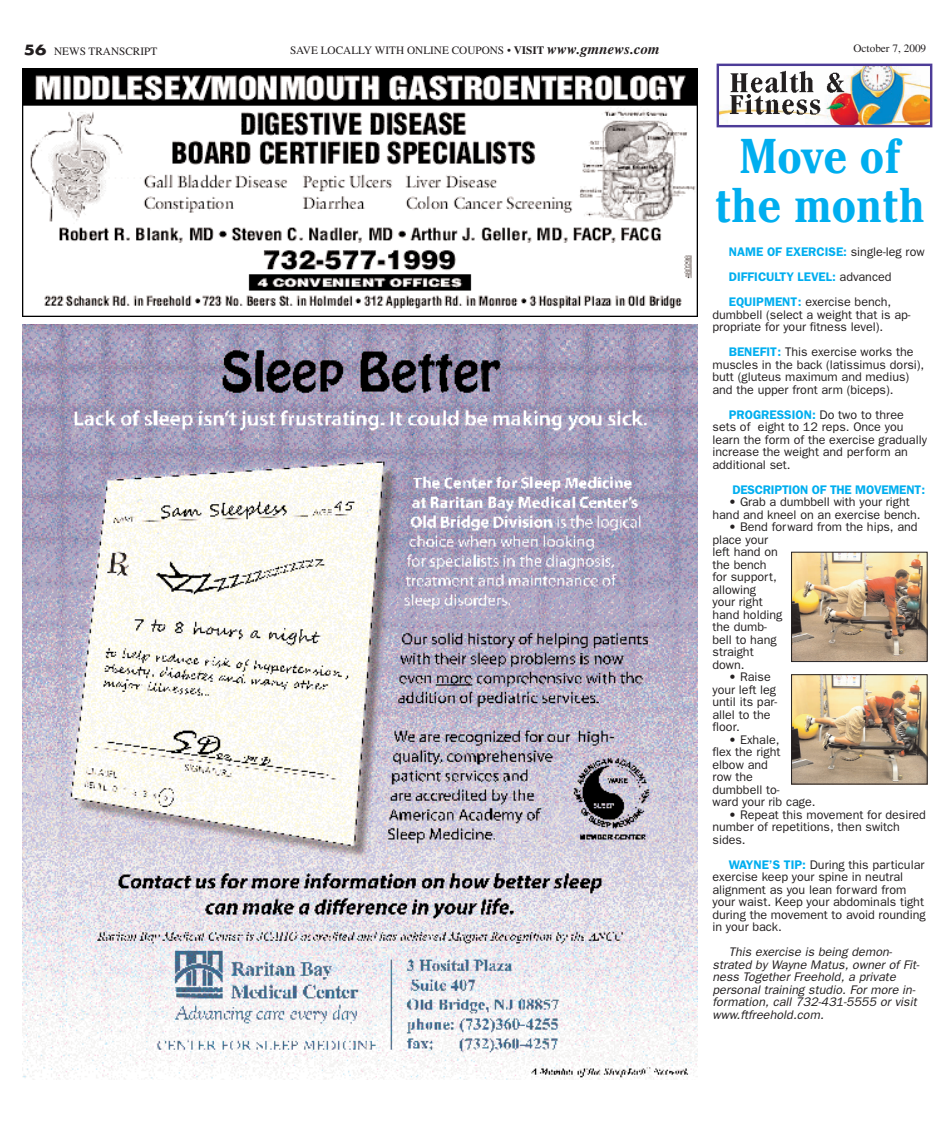
<style>
.page{position:relative;width:950px;height:1125px;background:#fff}
.page>*{position:absolute;margin:0;border:0;box-sizing:border-box;transform-origin:0 0}
.t1{font:700 condensed 48.75px/48.8px "Cheltenham";color:#00aeef;text-align:center}
.t2{font:12.5px/12.5px "Franklin Gothic";color:#231f20}
.t3{font:italic 12.5px/12.5px "Franklin Gothic";letter-spacing:.005em;color:#231f20}
.t4{font:600 12.5px/25px "Franklin Gothic";color:#00aeef}
.t5{font:11.25px "Times";color:#231f20}
.s1{font-family:"Futura";font-weight:700;font-size:13.75px}
.s2{font-weight:700}
.s3{font-weight:700;font-style:italic;font-size:15px}
.s4{font-weight:400;color:#231f20}
.s5{font-weight:600;color:#00aeef}
</style>
<div class="page">
<img style="left:22px;top:324px;width:676px;height:756px">
<img style="left:22px;top:69px;width:676px;height:247px">
<img style="left:716px;top:63px;width:216px;height:65px">
<img style="left:793px;top:554px;width:133px;height:106px">
<div style="left:791px;top:552px;width:137px;height:110px;border:1px solid #231f20"></div>
<img style="left:793px;top:676px;width:133px;height:106px">
<div style="left:791px;top:674px;width:137px;height:110px;border:1px solid #231f20"></div>
<p class="t5" style="left:24px;top:48px;width:135px"><span class="s1">56</span> NEWS TRANSCRIPT</p>
<p class="t5" style="left:290px;top:47px;width:371px">SAVE LOCALLY WITH ONLINE COUPONS • <span class="s2">VISIT</span> <span class="s3">www.gmnews.com</span></p>
<p class="t5" style="left:854px;top:44px;width:74px">October 7, 2009</p>
<h1 class="t1" style="left:715px;top:136px;width:211px">Move of the month</h1>
<p class="t4" style="left:729px;top:239px;width:197px">NAME OF EXERCISE: <span class="s4">single-leg row<br></span>DIFFICULTY LEVEL: <span class="s4">advanced<br></span>EQUIPMENT: <span class="s4">exercise bench,</span></p>
<p class="t2" style="left:713px;top:308px;width:200px">dumbbell (select a weight that is ap&shy;propriate for your fitness level).</p>
<p class="t2" style="left:713px;top:346px;width:213px;text-indent:16px"><span class="s5">BENEFIT:</span> This exercise works the muscles in the back (latissimus dorsi), butt (gluteus maximum and medius) and the upper front arm (biceps).</p>
<p class="t2" style="left:713px;top:408px;width:216px;text-indent:16px"><span class="s5">PROGRESSION:</span> Do two to three sets of eight to 12 reps. Once you learn the form of the exercise gradually increase the weight and perform an additional set.</p>
<p class="t4" style="left:732px;top:477px;width:194px">DESCRIPTION OF THE MOVEMENT:</p>
<p class="t2" style="left:713px;top:496px;width:210px;text-align:center">• Grab a dumbbell with your right hand and kneel on an exercise bench.</p>
<p class="t2" style="left:713px;top:521px;width:207px;text-indent:16px">• Bend forward from the hips, and place your<br>left hand on<br>the bench<br>for support,<br>allowing<br>your right<br>hand holding<br>the dumb-<br>bell to hang<br>straight<br>down.</p>
<p class="t2" style="left:713px;top:671px;width:66px;text-indent:16px">• Raise your left leg until its par&shy;allel to the floor.</p>
<p class="t2" style="left:713px;top:733px;width:105px;text-indent:16px">• Exhale,<br>flex the right<br>elbow and<br>row the<br>dumbbell to-<br>ward your rib cage.</p>
<p class="t2" style="left:713px;top:808px;width:215px;text-indent:16px">• Repeat this movement for desired number of repetitions, then switch sides.</p>
<p class="t2" style="left:713px;top:858px;width:215px;text-indent:16px"><span class="s5">WAYNE’S TIP:</span> During this particular exercise keep your spine in neutral alignment as you lean forward from your waist. Keep your abdominals tight during the movement to avoid rounding in your back.</p>
<p class="t3" style="left:713px;top:946px;width:209px;text-indent:16px">This exercise is being demon&shy;strated by Wayne Matus, owner of Fit&shy;ness Together Freehold, a private personal training studio. For more in&shy;formation, call 732-431-5555 or visit www.ftfreehold.com.</p>
</div>
